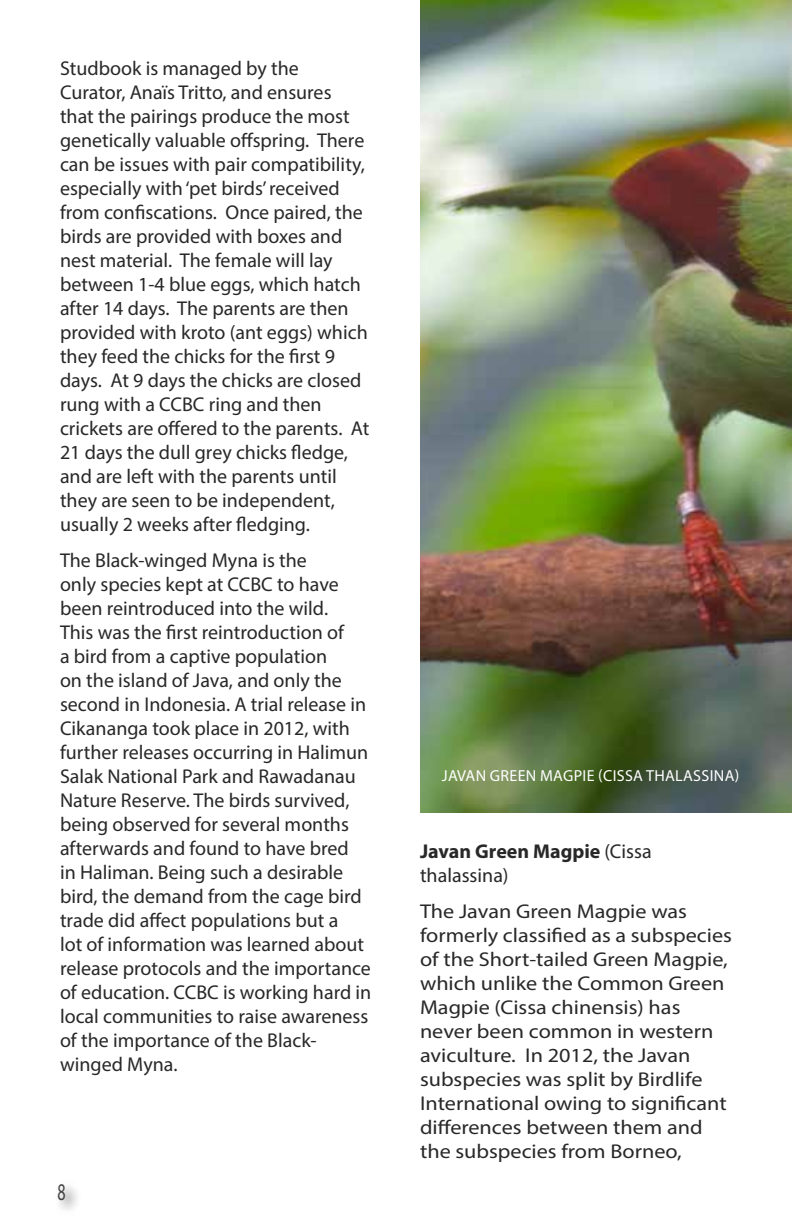
<style>
.page{position:relative;width:792px;height:1224px;background:#fff}
.page>*{position:absolute;margin:0;border:0;box-sizing:border-box;transform-origin:0 0}
.t1{font:24px "Myriad Pro";color:#414042;scale:.67 1}
.t2{font:20px/24px "Myriad Pro";color:#292829}
.t3{font:20px/24px "Myriad Pro";color:#292829;scale:1.11 1}
.t4{font:16px "Myriad Pro";letter-spacing:.02em;color:#fff}
.s1{font-weight:700}
</style>
<div class="page">
<img style="left:420px;top:0;width:372px;height:813px">
<p class="t2" style="left:60px;top:56px;width:311px">Studbook is managed by the<br>Curator, Anaïs Tritto, and ensures that the pairings produce the most genetically valuable offspring. There can be issues with pair compatibility, especially with ‘pet birds’ received from confiscations. Once paired, the birds are provided with boxes and nest material. The female will lay between 1-4 blue eggs, which hatch after 14 days. The parents are then provided with kroto (ant eggs) which they feed the chicks for the first 9 days. At 9 days the chicks are closed rung with a CCBC ring and then crickets are offered to the parents. At 21 days the dull grey chicks fledge, and are left with the parents until they are seen to be independent, usually 2 weeks after fledging.</p>
<p class="t2" style="left:60px;top:548px;width:313px">The Black-winged Myna is the<br>only species kept at CCBC to have been reintroduced into the wild.<br>This was the first reintroduction of<br>a bird from a captive population<br>on the island of Java, and only the second in Indonesia. A trial release in Cikananga took place in 2012, with further releases occurring in Halimun Salak National Park and Rawadanau Nature Reserve. The birds survived, being observed for several months afterwards and found to have bred<br>in Haliman. Being such a desirable bird, the demand from the cage bird trade did affect populations but a<br>lot of information was learned about release protocols and the importance of education. CCBC is working hard in local communities to raise awareness of the importance of the Black&shy;winged Myna.</p>
<p class="t1" style="left:58px;top:1177px;width:14px">8</p>
<p class="t4" style="left:442px;top:766px;width:299px">JAVAN GREEN MAGPIE (CISSA THALASSINA)</p>
<p class="t2" style="left:420px;top:839px;width:233px"><span class="s1">Javan Green Magpie</span> (Cissa thalassina)</p>
<p class="t3" style="left:420px;top:899px;width:283px">The Javan Green Magpie was formerly classified as a subspecies of the Short-tailed Green Magpie, which unlike the Common Green<br>Magpie (Cissa chinensis) has never been common in western aviculture. In 2012, the Javan subspecies was split by Birdlife<br>International owing to significant differences between them and the subspecies from Borneo,</p>
</div>
